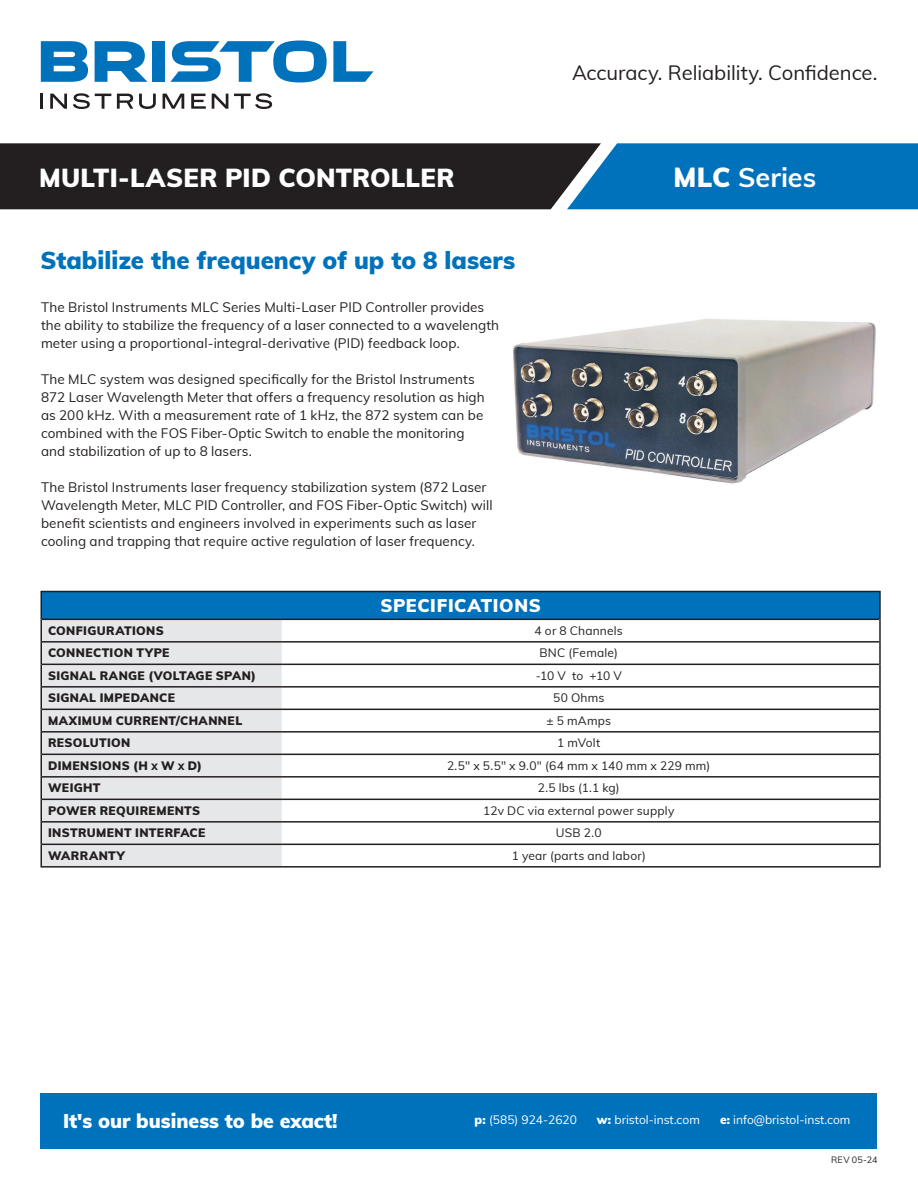
<style>
.page{position:relative;width:918px;height:1188px;background:#fff}
.page>*{position:absolute;margin:0;border:0;box-sizing:border-box;transform-origin:0 0}
.t1{font:700 27px "Muli";color:#fff}
.t2{font:900 25.5px "Muli";letter-spacing:.005em;color:#fff}
.t3{font:900 24px "Muli";color:#0072bc}
.t4{font:20.25px "Muli";color:#231f20}
.t5{font:900 19.5px "Muli";color:#fff}
.t6{font:900 18px "Muli";letter-spacing:.035em;color:#fff}
.t7{font:13.5px/18px "Muli";letter-spacing:.005em;color:#231f20}
.t8{font:900 12px "Muli";letter-spacing:.03em;color:#231f20}
.t9{font:12px "Muli";letter-spacing:.015em;color:#231f20}
.t10{font:12px "Muli";color:#fff}
.t11{font:9px "Muli";letter-spacing:.02em;color:#231f20}
.s1{font-weight:900}
.s2{font-size:9px}
</style>
<div class="page">
<svg style="left:0;top:143px;width:918px;height:66px;background:#1b415b"></svg>
<svg style="left:41px;top:41px;width:47px;height:41px;background:#2e8bc8"></svg>
<svg style="left:95px;top:41px;width:52px;height:41px"></svg>
<div style="left:152px;top:41px;width:13px;height:41px;background:#0072bc"></div>
<svg style="left:170px;top:40px;width:157px;height:42px"></svg>
<svg style="left:333px;top:41px;width:41px;height:41px"></svg>
<hr style="left:40px;top:94px;width:3px;height:15px;background:#231f20">
<svg style="left:50px;top:94px;width:17px;height:15px"></svg>
<svg style="left:73px;top:93px;width:38px;height:16px"></svg>
<svg style="left:117px;top:94px;width:16px;height:15px"></svg>
<svg style="left:139px;top:94px;width:17px;height:15px"></svg>
<svg style="left:163px;top:94px;width:21px;height:15px"></svg>
<svg style="left:191px;top:94px;width:15px;height:15px"></svg>
<svg style="left:212px;top:94px;width:16px;height:15px"></svg>
<svg style="left:234px;top:93px;width:38px;height:16px"></svg>
<div style="left:40px;top:1094px;width:838px;height:55px;background:#0072bc"></div>
<img style="left:513px;top:318px;width:363px;height:166px">
<div style="left:41px;top:592px;width:839px;height:27px;background:#0072bc"></div>
<div style="left:42px;top:620px;width:240px;height:246px;background:#e6e7e9"></div>
<svg style="left:282px;top:620px;width:597px;height:226px"></svg>
<hr style="left:42px;top:619px;width:240px;height:1px;background:#231f20">
<hr style="left:40px;top:619px;width:2px;height:23px;background:#231f20">
<hr style="left:282px;top:619px;width:597px;height:1px;background:#231f20">
<hr style="left:879px;top:619px;width:2px;height:23px;background:#231f20">
<hr style="left:42px;top:641px;width:240px;height:2px;background:#231f20">
<hr style="left:40px;top:642px;width:2px;height:22px;background:#231f20">
<hr style="left:282px;top:641px;width:597px;height:2px;background:#231f20">
<hr style="left:879px;top:642px;width:2px;height:22px;background:#231f20">
<hr style="left:42px;top:664px;width:240px;height:1px;background:#231f20">
<hr style="left:40px;top:664px;width:2px;height:23px;background:#231f20">
<hr style="left:282px;top:664px;width:597px;height:1px;background:#231f20">
<hr style="left:879px;top:664px;width:2px;height:23px;background:#231f20">
<hr style="left:42px;top:686px;width:240px;height:2px;background:#231f20">
<hr style="left:40px;top:687px;width:2px;height:22px;background:#231f20">
<hr style="left:282px;top:686px;width:597px;height:2px;background:#231f20">
<hr style="left:879px;top:687px;width:2px;height:22px;background:#231f20">
<hr style="left:42px;top:709px;width:240px;height:1px;background:#231f20">
<hr style="left:40px;top:709px;width:2px;height:23px;background:#231f20">
<hr style="left:282px;top:709px;width:597px;height:1px;background:#231f20">
<hr style="left:879px;top:709px;width:2px;height:23px;background:#231f20">
<hr style="left:42px;top:731px;width:240px;height:2px;background:#231f20">
<hr style="left:40px;top:732px;width:2px;height:22px;background:#231f20">
<hr style="left:282px;top:731px;width:597px;height:2px;background:#231f20">
<hr style="left:879px;top:732px;width:2px;height:22px;background:#231f20">
<hr style="left:42px;top:754px;width:240px;height:1px;background:#231f20">
<hr style="left:40px;top:754px;width:2px;height:23px;background:#231f20">
<hr style="left:282px;top:754px;width:597px;height:1px;background:#231f20">
<hr style="left:879px;top:754px;width:2px;height:23px;background:#231f20">
<hr style="left:42px;top:776px;width:240px;height:2px;background:#231f20">
<hr style="left:40px;top:777px;width:2px;height:22px;background:#231f20">
<hr style="left:282px;top:776px;width:597px;height:2px;background:#231f20">
<hr style="left:879px;top:777px;width:2px;height:22px;background:#231f20">
<hr style="left:42px;top:799px;width:240px;height:1px;background:#231f20">
<hr style="left:40px;top:799px;width:2px;height:23px;background:#231f20">
<hr style="left:282px;top:799px;width:597px;height:1px;background:#231f20">
<hr style="left:879px;top:799px;width:2px;height:23px;background:#231f20">
<hr style="left:42px;top:821px;width:240px;height:2px;background:#231f20">
<hr style="left:40px;top:822px;width:2px;height:22px;background:#231f20">
<hr style="left:282px;top:821px;width:597px;height:2px;background:#231f20">
<hr style="left:879px;top:822px;width:2px;height:22px;background:#231f20">
<hr style="left:42px;top:844px;width:240px;height:1px;background:#231f20">
<hr style="left:40px;top:844px;width:2px;height:24px;background:#231f20">
<hr style="left:282px;top:844px;width:597px;height:1px;background:#231f20">
<hr style="left:879px;top:844px;width:2px;height:24px;background:#231f20">
<hr style="left:42px;top:866px;width:837px;height:2px;background:#231f20">
<hr style="left:42px;top:591px;width:240px;height:1px;background:#231f20">
<hr style="left:40px;top:591px;width:2px;height:28px;background:#231f20">
<hr style="left:282px;top:591px;width:597px;height:1px;background:#231f20">
<hr style="left:879px;top:591px;width:2px;height:28px;background:#231f20">
<h3 class="t4" style="left:572px;top:60px;width:307px">Accuracy. Reliability. Confidence.</h3>
<h2 class="t2" style="left:39px;top:162px;width:417px">MULTI-LASER PID CONTROLLER</h2>
<h3 class="t3" style="left:40px;top:245px;width:476px">Stabilize the frequency of up to 8 lasers</h3>
<p class="t7" style="left:41px;top:298px;width:460px">The Bristol Instruments MLC Series Multi-Laser PID Controller provides the ability to stabilize the frequency of a laser connected to a wavelength meter using a proportional-integral-derivative (PID) feedback loop.</p>
<p class="t7" style="left:41px;top:370px;width:445px">The MLC system was designed specifically for the Bristol Instruments 872 Laser Wavelength Meter that offers a frequency resolution as high as 200 kHz. With a measurement rate of 1 kHz, the 872 system can be combined with the FOS Fiber-Optic Switch to enable the monitoring and stabilization of up to 8 lasers.</p>
<p class="t7" style="left:41px;top:478px;width:453px">The Bristol Instruments laser frequency stabilization system (872 Laser Wavelength Meter, MLC PID Controller, and FOS Fiber-Optic Switch) will benefit scientists and engineers involved in experiments such as laser cooling and trapping that require active regulation of laser frequency.</p>
<h3 class="t6" style="left:380px;top:594px;width:162px">SPECIFICATIONS</h3>
<h1 class="t1" style="left:674px;top:160px;width:144px"><span class="s1">MLC</span> Series</h1>
<p class="t8" style="left:48px;top:623px;width:117px">CONFIGURATIONS</p>
<p class="t9" style="left:535px;top:623px;width:90px">4 or 8 Channels</p>
<p class="t8" style="left:48px;top:645px;width:123px">CONNECTION TYPE</p>
<p class="t9" style="left:540px;top:645px;width:80px">BNC (Female)</p>
<p class="t8" style="left:48px;top:668px;width:210px">SIGNAL RANGE (VOLTAGE SPAN)</p>
<p class="t9" style="left:536px;top:668px;width:88px">-10 V to +10 V</p>
<p class="t8" style="left:48px;top:690px;width:129px">SIGNAL IMPEDANCE</p>
<p class="t9" style="left:553px;top:690px;width:53px">50 Ohms</p>
<p class="t8" style="left:48px;top:713px;width:196px">MAXIMUM CURRENT/CHANNEL</p>
<p class="t9" style="left:546px;top:713px;width:66px">± 5 mAmps</p>
<p class="t8" style="left:48px;top:735px;width:84px">RESOLUTION</p>
<p class="t9" style="left:557px;top:735px;width:44px">1 mVolt</p>
<p class="t8" style="left:48px;top:758px;width:156px">DIMENSIONS (H <span class="s2">X</span> W <span class="s2">X</span> D)</p>
<p class="t9" style="left:447px;top:758px;width:265px">2.5" x 5.5" x 9.0" (64 mm x 140 mm x 229 mm)</p>
<p class="t8" style="left:48px;top:780px;width:54px">WEIGHT</p>
<p class="t9" style="left:538px;top:780px;width:83px">2.5 lbs (1.1 kg)</p>
<p class="t8" style="left:48px;top:803px;width:154px">POWER REQUIREMENTS</p>
<p class="t9" style="left:483px;top:803px;width:193px">12v DC via external power supply</p>
<p class="t8" style="left:48px;top:825px;width:159px">INSTRUMENT INTERFACE</p>
<p class="t9" style="left:556px;top:825px;width:47px">USB 2.0</p>
<p class="t8" style="left:48px;top:848px;width:78px">WARRANTY</p>
<p class="t9" style="left:512px;top:848px;width:136px">1 year (parts and labor)</p>
<h3 class="t5" style="left:63px;top:1108px;width:276px">It's our business to be exact!</h3>
<p class="t10" style="left:475px;top:1112px;width:104px"><span class="s1">p:</span> (585) 924-2620</p>
<p class="t10" style="left:597px;top:1112px;width:105px"><span class="s1">w:</span> bristol-inst.com</p>
<p class="t10" style="left:720px;top:1112px;width:132px"><span class="s1">e:</span> info@bristol-inst.com</p>
<p class="t11" style="left:831px;top:1154px;width:48px">REV 05-24</p>
</div>
